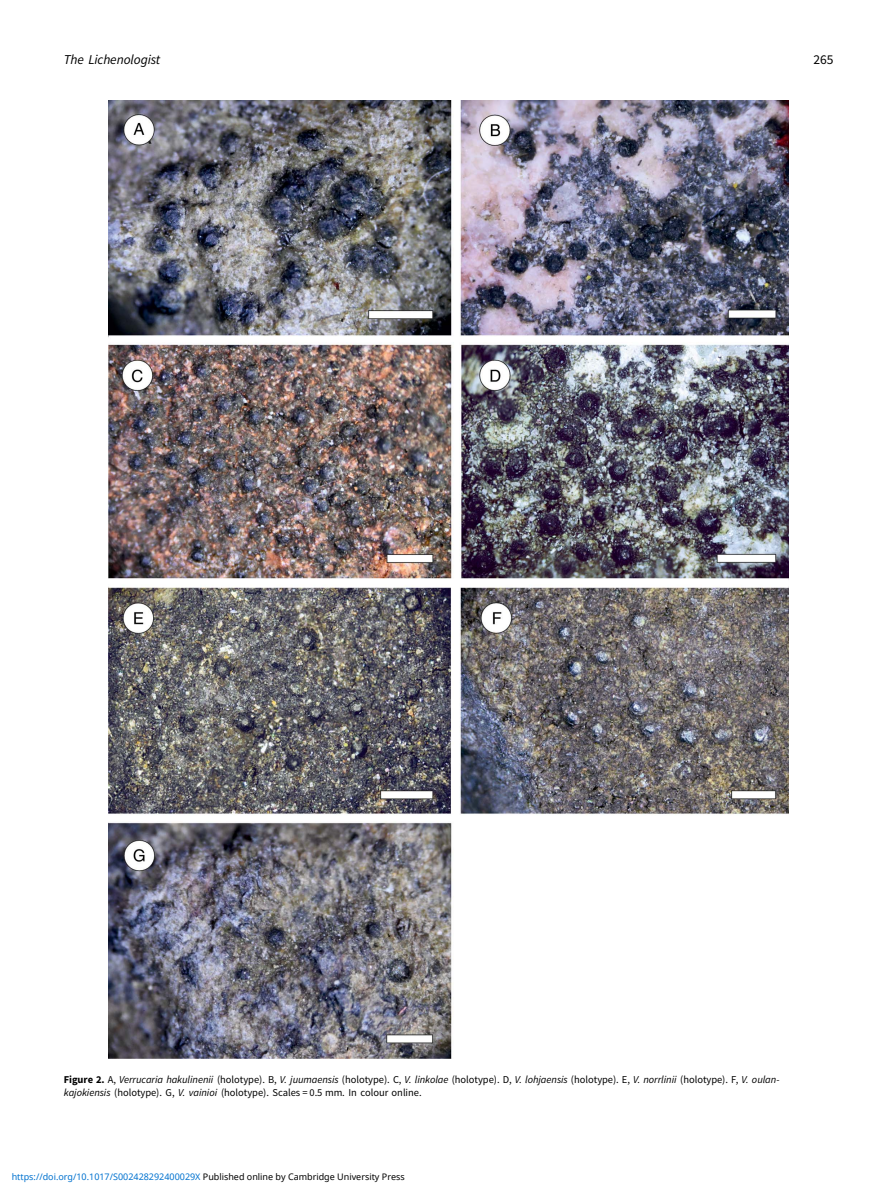
<style>
.page{position:relative;width:893px;height:1191px;background:#fff}
.page>*{position:absolute;margin:0;border:0;box-sizing:border-box;transform-origin:0 0}
.t1{font:13.5px "Adv O Tcabc 3928.I";color:#000}
.t2{font:13.5px "Adv OT0 e 40 dc 65";color:#000}
.t3{font:10.5px "Adv O Tcabc 3928.I";color:#000}
.t4{font:10.5px "Adv OT0 e 40 dc 65";color:#000}
.t5{font:9px "Noto Sans";color:#0172cf}
.s1{font-family:"Adv O Ta 42 dc 7 d 3.B"}
.s2{font-family:"Adv OT0 e 40 dc 65"}
.s3{font-family:"Adv O Tcabc 3928.I"}
.s4{color:#000}
</style>
<div class="page">
<img style="left:108px;top:100px;width:681px;height:958px">
<p class="t1" style="left:64px;top:55px;width:98px">The Lichenologist</p>
<p class="t2" style="left:814px;top:55px;width:21px">265</p>
<p class="t3" style="left:64px;top:1075px;width:717px"><span class="s1">Figure 2.</span> <span class="s2">A,</span> Verrucaria hakulinenii <span class="s2">(holotype). B,</span> V. juumaensis <span class="s2">(holotype). C,</span> V. linkolae <span class="s2">(holotype). D,</span> V. lohjaensis <span class="s2">(holotype). E,</span> V. norrlinii <span class="s2">(holotype). F,</span> V. oulan-</p>
<p class="t4" style="left:64px;top:1089px;width:359px"><span class="s3">kajokiensis</span> (holotype). G, <span class="s3">V. vainioi</span> (holotype). Scales = 0.5 mm. In colour online.</p>
<p class="t5" style="left:12px;top:1170px;width:395px">https://doi.org/10.1017/S002428292400029X <span class="s4">Published online by Cambridge University Press</span></p>
</div>
